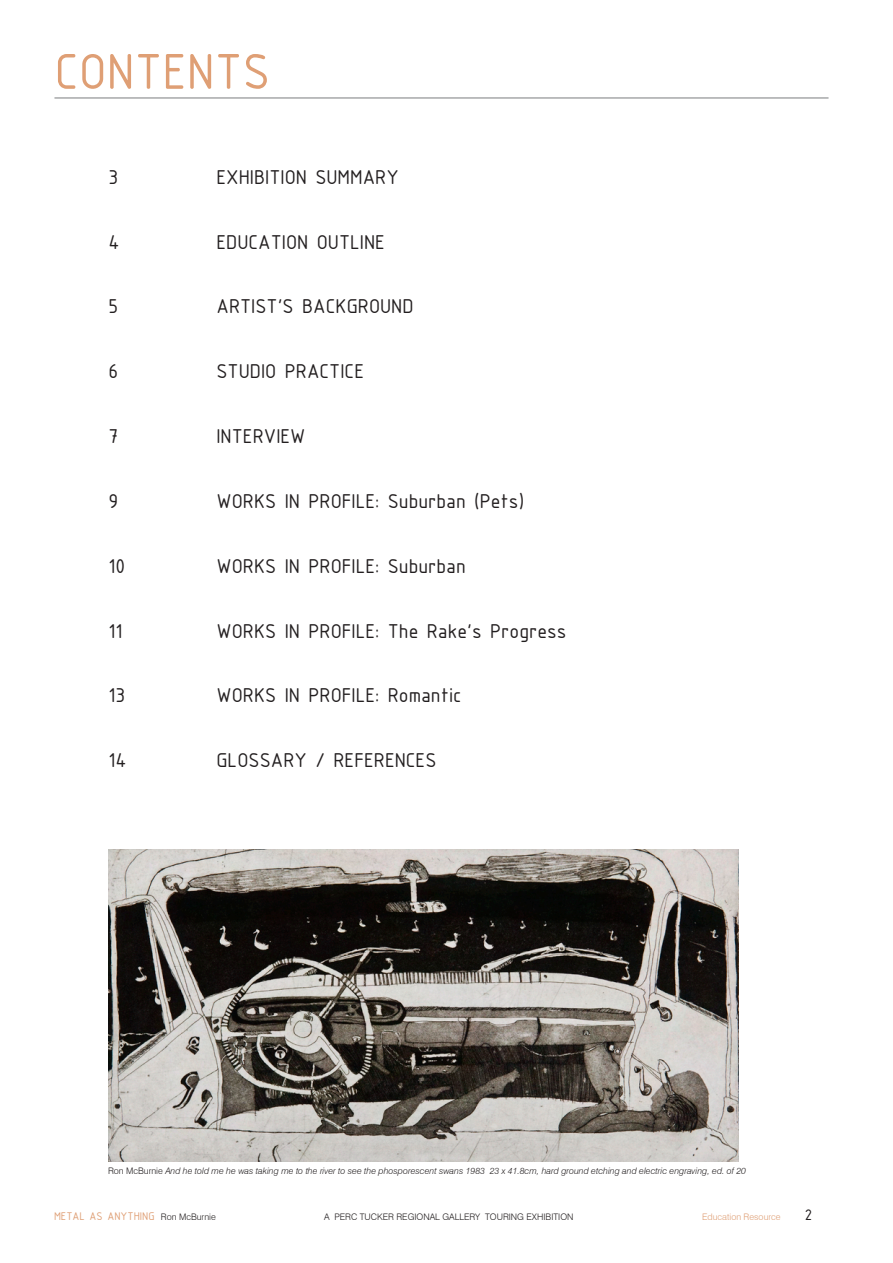
<style>
.page{position:relative;width:893px;height:1263px;background:#fff}
.page>*{position:absolute;margin:0;border:0;box-sizing:border-box;transform-origin:0 0}
.t1{font:54px "ISOCPEUR";color:#df9f75}
.t2{font:21.6px "ISOCPEUR";color:#231f20}
.t3{font:16.5px "ISOCPEUR";color:#231f20}
.t4{font:12px "ISOCPEUR";color:#df9f75}
.t5{font:italic 300 9px "Swiss 721 BT";color:#231f20}
.t6{font:300 9px "Swiss 721 BT";color:#231f20}
.t7{font:300 9px "Swiss 721 BT";color:#df9f75}
.s1{font-style:normal}
.s2{font-family:"Swiss 721 BT";font-weight:300;font-size:9px;color:#231f20}
</style>
<div class="page">
<img style="left:108px;top:849px;width:630px;height:313px">
<hr style="left:54px;top:98px;width:774px;height:1px;background:#7a7c7f">
<p class="t1" style="left:54px;top:37px;width:217px">CONTENTS</p>
<p class="t2" style="left:108px;top:163px;width:11px">3</p>
<p class="t2" style="left:216px;top:163px;width:184px">EXHIBITION SUMMARY</p>
<p class="t2" style="left:108px;top:228px;width:13px">4</p>
<p class="t2" style="left:216px;top:228px;width:170px">EDUCATION OUTLINE</p>
<p class="t2" style="left:108px;top:293px;width:11px">5</p>
<p class="t2" style="left:216px;top:293px;width:199px">ARTIST’S BACKGROUND</p>
<p class="t2" style="left:108px;top:357px;width:11px">6</p>
<p class="t2" style="left:216px;top:357px;width:149px">STUDIO PRACTICE</p>
<p class="t2" style="left:108px;top:422px;width:11px">7</p>
<p class="t2" style="left:216px;top:422px;width:91px">INTERVIEW</p>
<p class="t2" style="left:108px;top:487px;width:11px">9</p>
<p class="t2" style="left:216px;top:487px;width:309px">WORKS IN PROFILE: Suburban (Pets)</p>
<p class="t2" style="left:108px;top:552px;width:18px">10</p>
<p class="t2" style="left:216px;top:552px;width:251px">WORKS IN PROFILE: Suburban</p>
<p class="t2" style="left:108px;top:617px;width:15px">11</p>
<p class="t2" style="left:216px;top:617px;width:352px">WORKS IN PROFILE: The Rake’s Progress</p>
<p class="t2" style="left:108px;top:681px;width:18px">13</p>
<p class="t2" style="left:216px;top:681px;width:247px">WORKS IN PROFILE: Romantic</p>
<p class="t2" style="left:108px;top:746px;width:20px">14</p>
<p class="t2" style="left:216px;top:746px;width:222px">GLOSSARY / REFERENCES</p>
<p class="t5" style="left:108px;top:1165px;width:640px"><span class="s1">Ron McBurnie</span> And he told me he was taking me to the river to see the phosporescent swans 1983 23 x 41.8cm, hard ground etching and electric engraving, ed. of 20</p>
<p class="t4" style="left:54px;top:1208px;width:163px">METAL AS ANYTHING <span class="s2">Ron McBurnie</span></p>
<p class="t6" style="left:324px;top:1211px;width:251px">A PERC TUCKER REGIONAL GALLERY TOURING EXHIBITION</p>
<p class="t7" style="left:702px;top:1211px;width:80px">Education Resource</p>
<p class="t3" style="left:805px;top:1204px;width:9px">2</p>
</div>
